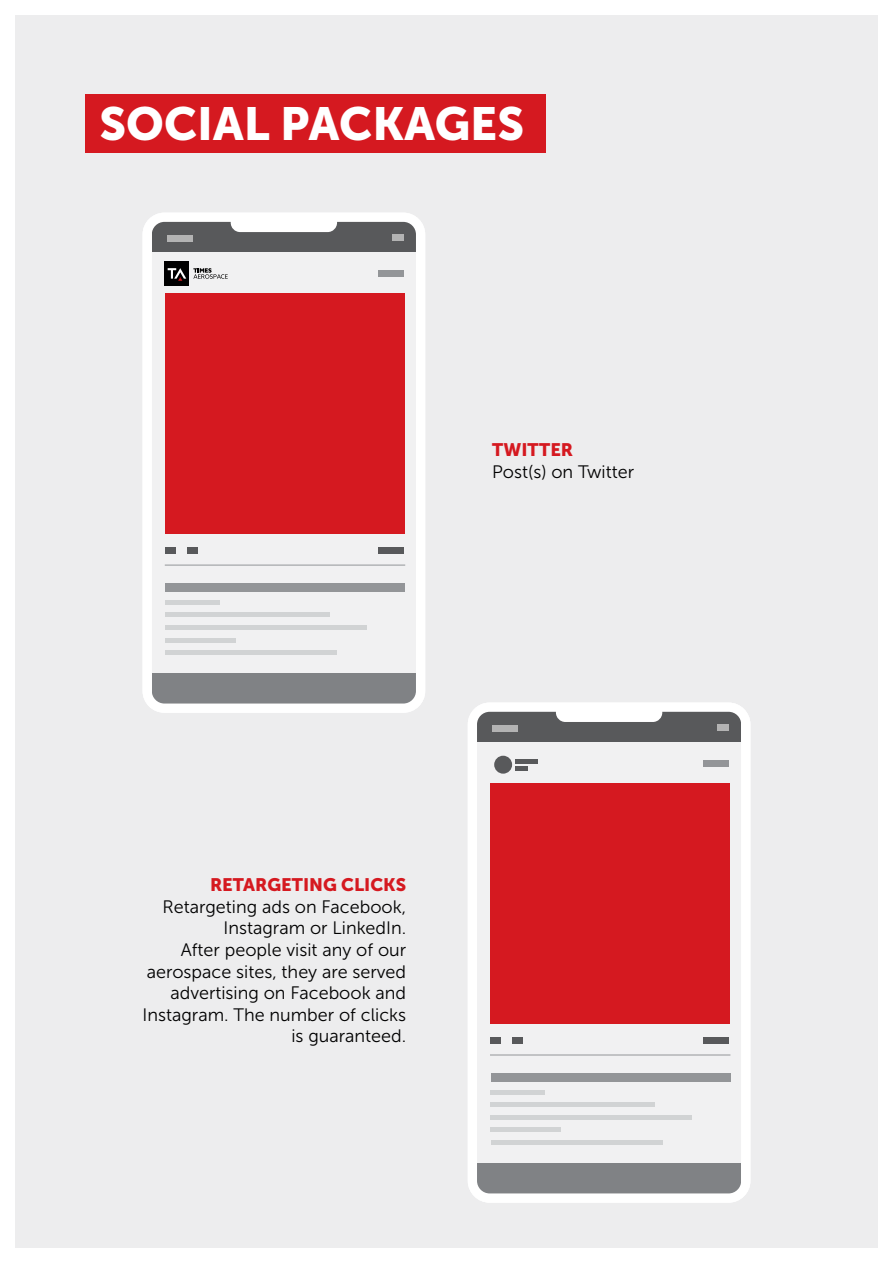
<style>
.page{position:relative;width:893px;height:1263px;background:#fff}
.page>*{position:absolute;margin:0;border:0;box-sizing:border-box;transform-origin:0 0}
.t1{font:46.2px "Museo Sans 900";color:#fff}
.t2{font:18px/21.6px "Museo Sans 300";color:#000;text-align:right}
.t3{font:18px "Museo Sans 900";color:#d51920}
</style>
<div class="page">
<div style="left:8px;top:8px;width:877px;height:1247px;background:#ededee"></div>
<div style="left:0;top:0;width:893px;height:1263px;border:15px solid #fff"></div>
<div style="left:85px;top:94px;width:460px;height:59px;background:#d51920"></div>
<svg style="left:468px;top:702px;width:282px;height:501px"></svg>
<div style="left:494px;top:756px;width:18px;height:18px;background:#58595b;border-radius:50%"></div>
<hr style="left:515px;top:760px;width:23px;height:4px;background:#58595b">
<hr style="left:515px;top:766px;width:12px;height:4px;background:#58595b">
<svg style="left:143px;top:213px;width:282px;height:500px"></svg>
<div style="left:165px;top:262px;width:24px;height:24px;background:#000"></div>
<svg style="left:168px;top:268px;width:18px;height:13px"></svg>
<svg style="left:193px;top:268px;width:35px;height:11px"></svg>
<h1 class="t1" style="left:99px;top:98px;width:426px">SOCIAL PACKAGES</h1>
<p class="t3" style="left:492px;top:439px;width:83px">TWITTER</p>
<p class="t2" style="left:492px;top:461px;width:144px">Post s( ) on Twitter</p>
<p class="t3" style="left:210px;top:874px;width:198px">RETARGETING CLICKS</p>
<p class="t2" style="left:143px;top:896px;width:265px">Retargeting ads on Facebook,<br>Instagram or LinkedIn.<br>After people visit any of our aerospace sites, they are served advertising on Facebook and<br>Instagram. The number of clicks is guaranteed.</p>
</div>
